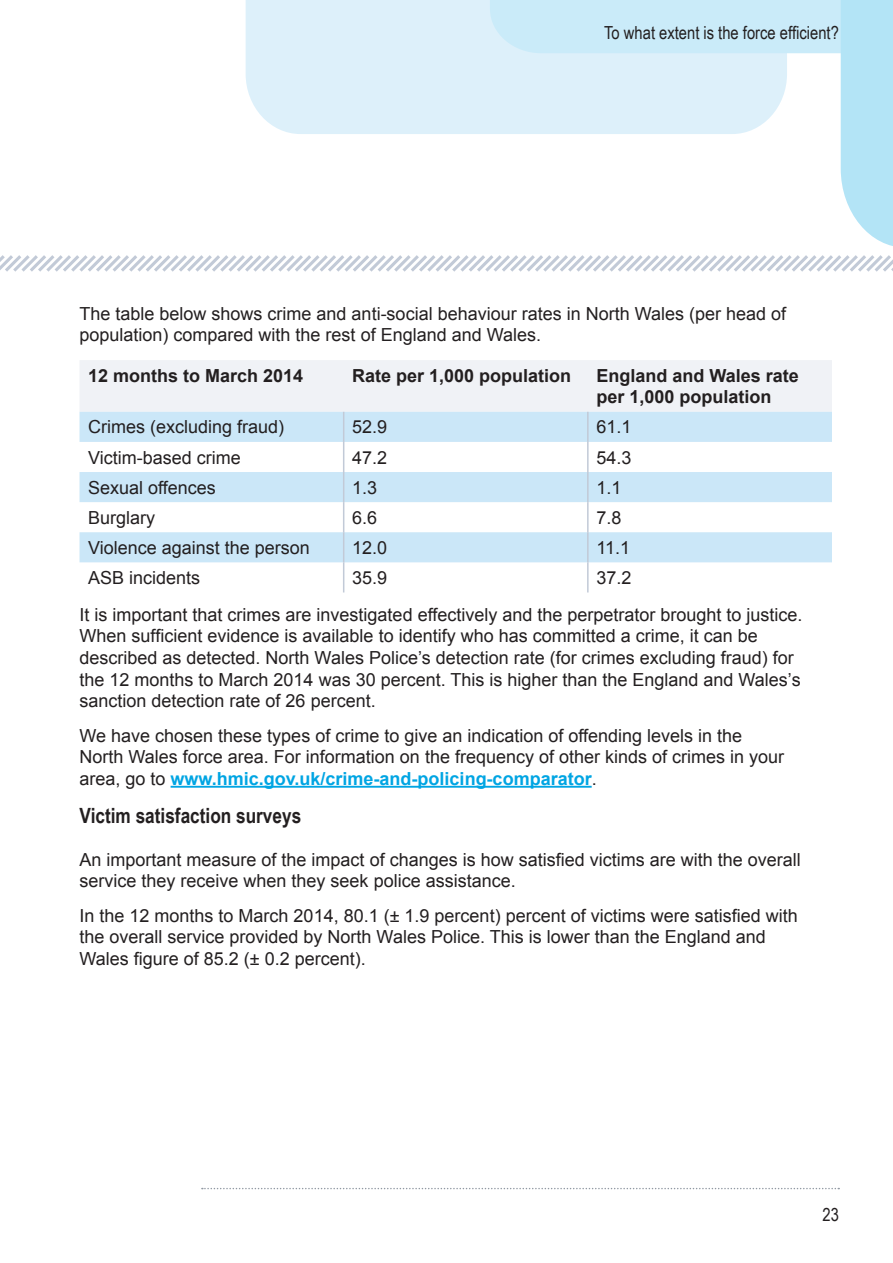
<style>
.page{position:relative;width:893px;height:1263px;background:#fff}
.page>*{position:absolute;margin:0;border:0;box-sizing:border-box;transform-origin:0 0}
.Heading_3{font:700 21px "Arial Narrow";color:#231f20}
.Paragraph{font:18px/21.6px "Arial";color:#231f20}
.Paragraph_Bold{font:700 18px/21.6px "Arial";color:#231f20}
.t1{font:18px "Arial Narrow";color:#231f20}
.s1{font-weight:700;color:#00a5e3}
</style>
<div class="page">
<svg style="left:0;top:0;width:893px;height:272px"></svg>
<svg style="left:202px;top:1188px;width:637px;height:1px"></svg>
<hr style="left:171px;top:786px;width:421px;height:2px;background:#00a5e3">
<div style="left:80px;top:360px;width:752px;height:52px;background:#f0f2f6"></div>
<svg style="left:80px;top:412px;width:752px;height:150px;fill:#cbe7f8"></svg>
<hr style="left:343px;top:412px;width:1px;height:30px;background:#c2cad7">
<hr style="left:343px;top:442px;width:1px;height:30px;background:#c2cad7">
<hr style="left:343px;top:502px;width:1px;height:30px;background:#c2cad7">
<hr style="left:343px;top:532px;width:1px;height:30px;background:#c2cad7">
<hr style="left:343px;top:562px;width:1px;height:30px;background:#c2cad7">
<hr style="left:343px;top:472px;width:1px;height:30px;background:#c2cad7">
<hr style="left:587px;top:412px;width:2px;height:30px;background:#c2cad7">
<hr style="left:587px;top:442px;width:2px;height:30px;background:#c2cad7">
<hr style="left:587px;top:472px;width:2px;height:30px;background:#c2cad7">
<hr style="left:587px;top:502px;width:2px;height:30px;background:#c2cad7">
<hr style="left:587px;top:532px;width:2px;height:30px;background:#c2cad7">
<hr style="left:587px;top:562px;width:2px;height:30px;background:#c2cad7">
<p class="t1" style="left:604px;top:19px;width:236px">To what extent is the force efficient?</p>
<p class="Paragraph" style="left:80px;top:303px;width:708px">The table below shows crime and anti-social behaviour rates in North Wales (per head of population) compared with the rest of England and Wales.</p>
<p class="Paragraph_Bold" style="left:88px;top:365px;width:217px">12 months to March 2014</p>
<p class="Paragraph_Bold" style="left:352px;top:365px;width:221px">Rate per 1,000 population</p>
<p class="Paragraph_Bold" style="left:596px;top:365px;width:204px">England and Wales rate per 1,000 population</p>
<p class="Paragraph" style="left:88px;top:416px;width:198px">Crimes (excluding fraud)</p>
<p class="Paragraph" style="left:352px;top:416px;width:37px">52.9</p>
<p class="Paragraph" style="left:596px;top:416px;width:37px">61.1</p>
<p class="Paragraph" style="left:88px;top:447px;width:154px">Victim-based crime</p>
<p class="Paragraph" style="left:352px;top:447px;width:37px">47.2</p>
<p class="Paragraph" style="left:596px;top:447px;width:37px">54.3</p>
<p class="Paragraph" style="left:88px;top:477px;width:129px">Sexual offences</p>
<p class="Paragraph" style="left:352px;top:477px;width:27px">1.3</p>
<p class="Paragraph" style="left:596px;top:477px;width:27px">1.1</p>
<p class="Paragraph" style="left:88px;top:507px;width:69px">Burglary</p>
<p class="Paragraph" style="left:352px;top:507px;width:27px">6.6</p>
<p class="Paragraph" style="left:596px;top:507px;width:27px">7.8</p>
<p class="Paragraph" style="left:88px;top:537px;width:223px">Violence against the person</p>
<p class="Paragraph" style="left:352px;top:537px;width:37px">12.0</p>
<p class="Paragraph" style="left:596px;top:537px;width:35px">11.1</p>
<p class="Paragraph" style="left:88px;top:567px;width:114px">ASB incidents</p>
<p class="Paragraph" style="left:352px;top:567px;width:37px">35.9</p>
<p class="Paragraph" style="left:596px;top:567px;width:37px">37.2</p>
<p class="Paragraph" style="left:80px;top:604px;width:725px">It is important that crimes are investigated effectively and the perpetrator brought to justice.<br>When sufficient evidence is available to identify who has committed a crime, it can be described as detected. North Wales Police’s detection rate (for crimes excluding fraud) for the 12 months to March 2014 was 30 percent. This is higher than the England and Wales’s sanction detection rate of 26 percent.</p>
<p class="Paragraph" style="left:80px;top:725px;width:706px">We have chosen these types of crime to give an indication of offending levels in the<br>North Wales force area. For information on the frequency of other kinds of crimes in your area, go to <span class="s1">www.hmic.gov.uk/crime-and-policing-comparator</span>.</p>
<p class="Heading_3" style="left:80px;top:799px;width:223px">Victim satisfaction surveys</p>
<p class="Paragraph" style="left:80px;top:849px;width:723px">An important measure of the impact of changes is how satisfied victims are with the overall service they receive when they seek police assistance.</p>
<p class="Paragraph" style="left:80px;top:905px;width:720px">In the 12 months to March 2014, 80.1 (± 1.9 percent) percent of victims were satisfied with the overall service provided by North Wales Police. This is lower than the England and<br>Wales figure of 85.2 (± 0.2 percent).</p>
<p class="t1" style="left:822px;top:1202px;width:18px">23</p>
</div>
